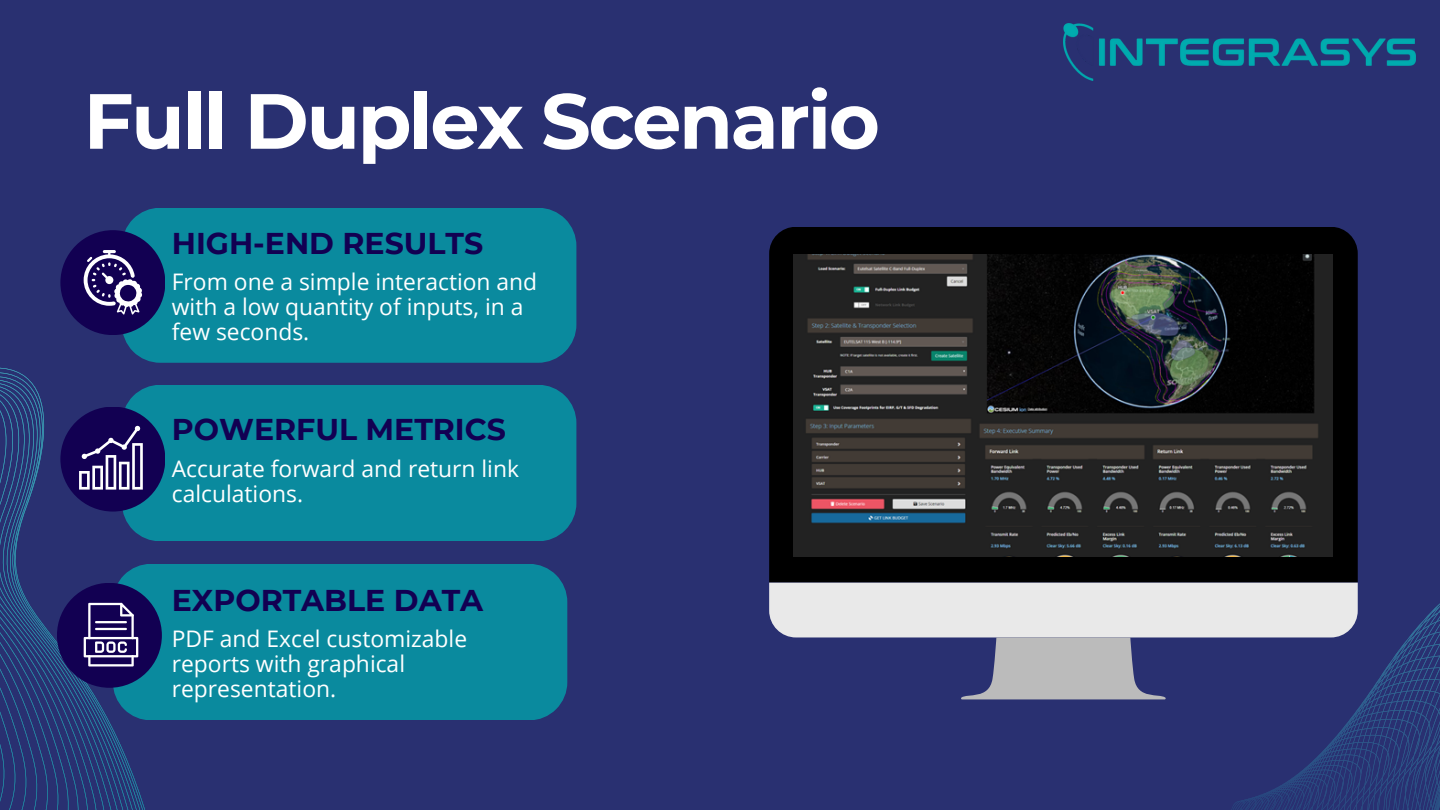
<style>
.page{position:relative;width:1440px;height:810px;background:#293071}
.page>*{position:absolute;margin:0;border:0;box-sizing:border-box;transform-origin:0 0}
.t1{font:700 78px "Montserrat";letter-spacing:-.03em;color:#fff}
.t2{font:700 30px "Montserrat";color:#120052}
.t3{font:22.8px/24.8px "Open Sans";color:#fff}
</style>
<div class="page">
<svg style="left:1147px;top:603px;width:293px;height:207px"></svg>
<div style="left:769px;top:227px;width:589px;height:356px;background:#000"></div>
<svg style="left:769px;top:583px;width:589px;height:116px"></svg>
<img style="left:794px;top:255px;width:538px;height:302px">
<div style="left:162px;top:385px;width:414px;height:155px;background:#0a8a9e"></div>
<div style="left:123px;top:208px;width:453px;height:155px;background:#0a8a9e"></div>
<div style="left:162px;top:564px;width:405px;height:156px;background:#0a8a9e"></div>
<svg style="left:0;top:368px;width:162px;height:442px"></svg>
<div style="left:60px;top:230px;width:105px;height:105px;background:#120052;border-radius:50%"></div>
<div style="left:60px;top:407px;width:105px;height:105px;background:#120052;border-radius:50%"></div>
<div style="left:57px;top:583px;width:105px;height:105px;background:#120052;border-radius:50%"></div>
<svg style="left:84px;top:250px;width:58px;height:65px"></svg>
<svg style="left:79px;top:426px;width:64px;height:64px"></svg>
<svg style="left:84px;top:603px;width:54px;height:63px"></svg>
<img style="left:1063px;top:24px;width:352px;height:57px">
<h1 class="t1" style="left:84px;top:73px;width:798px">Full Duplex Scenario</h1>
<h2 class="t2" style="left:172px;top:225px;width:313px">HIGH-END RESULTS</h2>
<p class="t3" style="left:172px;top:269px;width:367px">From one a simple interaction and with a low quantity of inputs, in a few seconds.</p>
<h2 class="t2" style="left:172px;top:411px;width:336px">POWERFUL METRICS</h2>
<p class="t3" style="left:172px;top:456px;width:349px">Accurate forward and return link calculations.</p>
<h2 class="t2" style="left:172px;top:582px;width:313px">EXPORTABLE DATA</h2>
<p class="t3" style="left:172px;top:626px;width:297px">PDF and Excel customizable reports with graphical representation.</p>
</div>
